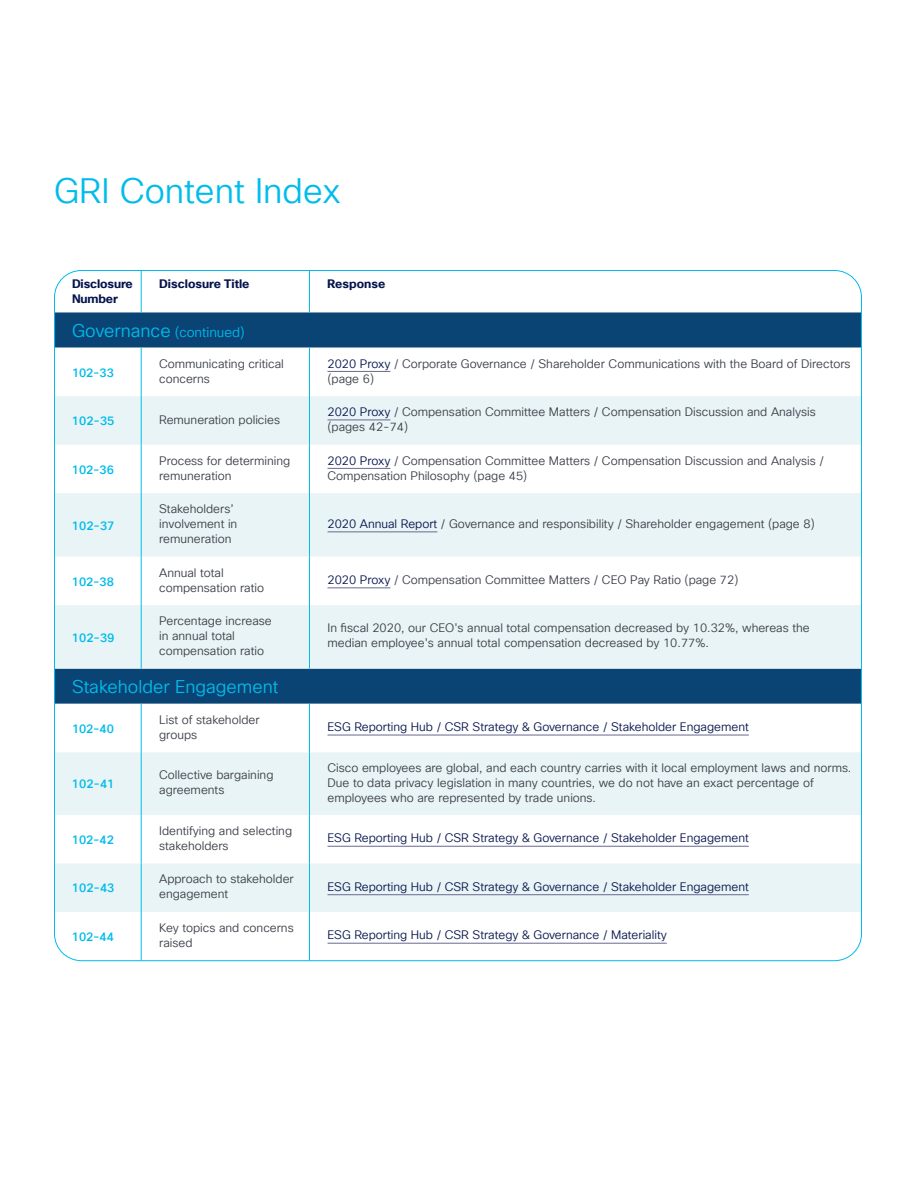
<style>
.page{position:relative;width:918px;height:1188px;background:#fff}
.page>*{position:absolute;margin:0;border:0;box-sizing:border-box;transform-origin:0 0}
.t1{font:34.5px "Cisco Sans TT Light";color:#00bceb}
.t2{font:18px "Cisco Sans TT Light";color:#00bceb}
.t3{font:13.5px "Cisco Sans TT Light";color:#00bceb}
.t4{font:12px/15px "Cisco Sans TT Light";color:#3a3e47}
.t5{font:12px "Cisco Sans TT Light";color:#06144d}
.t6{font:500 12px "Cisco Sans TT";letter-spacing:-.01em;color:#00bceb}
.t7{font:700 12px/15px "Cisco Sans TT";color:#06144d}
.s1{font-size:18px}
.s2{color:#06144d}
</style>
<div class="page">
<div style="left:56px;top:312px;width:804px;height:36px;background:#0a4475"></div>
<svg style="left:56px;top:396px;width:804px;height:516px;fill:#e9f4f6"></svg>
<hr style="left:309px;top:270px;width:1px;height:42px;background:#00bceb">
<hr style="left:309px;top:348px;width:1px;height:48px;background:#00bceb">
<hr style="left:309px;top:396px;width:1px;height:49px;background:#00bceb">
<hr style="left:309px;top:445px;width:1px;height:48px;background:#00bceb">
<hr style="left:309px;top:493px;width:1px;height:64px;background:#00bceb">
<hr style="left:309px;top:557px;width:1px;height:48px;background:#00bceb">
<hr style="left:309px;top:605px;width:1px;height:64px;background:#00bceb">
<hr style="left:309px;top:704px;width:1px;height:48px;background:#00bceb">
<hr style="left:309px;top:752px;width:1px;height:63px;background:#00bceb">
<hr style="left:309px;top:815px;width:1px;height:48px;background:#00bceb">
<hr style="left:309px;top:863px;width:1px;height:49px;background:#00bceb">
<hr style="left:309px;top:912px;width:1px;height:48px;background:#00bceb">
<hr style="left:141px;top:270px;width:1px;height:42px;background:#00bceb">
<hr style="left:141px;top:348px;width:1px;height:48px;background:#00bceb">
<hr style="left:141px;top:396px;width:1px;height:49px;background:#00bceb">
<hr style="left:141px;top:445px;width:1px;height:48px;background:#00bceb">
<hr style="left:141px;top:493px;width:1px;height:64px;background:#00bceb">
<hr style="left:141px;top:557px;width:1px;height:48px;background:#00bceb">
<hr style="left:141px;top:605px;width:1px;height:64px;background:#00bceb">
<hr style="left:141px;top:704px;width:1px;height:48px;background:#00bceb">
<hr style="left:141px;top:752px;width:1px;height:63px;background:#00bceb">
<hr style="left:141px;top:815px;width:1px;height:48px;background:#00bceb">
<hr style="left:141px;top:863px;width:1px;height:49px;background:#00bceb">
<hr style="left:141px;top:912px;width:1px;height:48px;background:#00bceb">
<hr style="left:328px;top:371px;width:62px;height:1px;background:#686990">
<hr style="left:328px;top:420px;width:62px;height:1px;background:#686990">
<hr style="left:328px;top:468px;width:62px;height:1px;background:#686990">
<hr style="left:328px;top:531px;width:109px;height:1px;background:#686990">
<hr style="left:328px;top:587px;width:62px;height:1px;background:#686990">
<hr style="left:328px;top:735px;width:421px;height:1px;background:#686990">
<hr style="left:328px;top:846px;width:421px;height:1px;background:#686990">
<hr style="left:328px;top:894px;width:421px;height:1px;background:#686990">
<hr style="left:328px;top:943px;width:339px;height:1px;background:#686990">
<h1 class="t1" style="left:54px;top:169px;width:288px">GRI Content Index</h1>
<p class="t7" style="left:72px;top:277px;width:62px">Disclosure<br>Number</p>
<p class="t7" style="left:159px;top:277px;width:92px">Disclosure Title</p>
<p class="t7" style="left:328px;top:277px;width:59px">Response</p>
<p class="t3" style="left:72px;top:324px;width:174px"><span class="s1">Governance</span> (continued)</p>
<p class="t6" style="left:72px;top:365px;width:43px">102-33</p>
<p class="t4" style="left:159px;top:356px;width:126px">Communicating critical concerns</p>
<p class="t4" style="left:328px;top:356px;width:525px"><span class="s2">2020 Proxy</span> / Corporate Governance / Shareholder Communications with the Board of Directors (page 6)</p>
<p class="t6" style="left:72px;top:413px;width:44px">102-35</p>
<p class="t4" style="left:159px;top:412px;width:122px">Remuneration policies</p>
<p class="t4" style="left:328px;top:405px;width:490px"><span class="s2">2020 Proxy</span> / Compensation Committee Matters / Compensation Discussion and Analysis (pages 42-74)</p>
<p class="t6" style="left:72px;top:462px;width:43px">102-36</p>
<p class="t4" style="left:159px;top:453px;width:133px">Process for determining remuneration</p>
<p class="t4" style="left:328px;top:453px;width:498px"><span class="s2">2020 Proxy</span> / Compensation Committee Matters / Compensation Discussion and Analysis /<br>Compensation Philosophy (page 45)</p>
<p class="t6" style="left:72px;top:518px;width:44px">102-37</p>
<p class="t4" style="left:159px;top:502px;width:80px">Stakeholders’ involvement in remuneration</p>
<p class="t4" style="left:328px;top:517px;width:489px"><span class="s2">2020 Annual Report</span> / Governance and responsibility / Shareholder engagement (page 8)</p>
<p class="t6" style="left:72px;top:574px;width:43px">102-38</p>
<p class="t4" style="left:159px;top:565px;width:106px">Annual total compensation ratio</p>
<p class="t4" style="left:328px;top:573px;width:412px"><span class="s2">2020 Proxy</span> / Compensation Committee Matters / CEO Pay Ratio (page 72)</p>
<p class="t6" style="left:72px;top:630px;width:44px">102-39</p>
<p class="t4" style="left:159px;top:614px;width:114px">Percentage increase in annual total compensation ratio</p>
<p class="t4" style="left:328px;top:621px;width:484px">In fiscal 2020, our CEO's annual total compensation decreased by 10.32%, whereas the median employee's annual total compensation decreased by 10.77%.</p>
<h2 class="t2" style="left:72px;top:675px;width:208px">Stakeholder Engagement</h2>
<p class="t6" style="left:72px;top:721px;width:43px">102-40</p>
<p class="t4" style="left:159px;top:712px;width:102px">List of stakeholder groups</p>
<p class="t5" style="left:328px;top:719px;width:423px">ESG Reporting Hub / CSR Strategy &amp; Governance / Stakeholder Engagement</p>
<p class="t6" style="left:72px;top:776px;width:44px">102-41</p>
<p class="t4" style="left:159px;top:768px;width:116px">Collective bargaining agreements</p>
<p class="t4" style="left:328px;top:760px;width:525px">Cisco employees are global, and each country carries with it local employment laws and norms.<br>Due to data privacy legislation in many countries, we do not have an exact percentage of employees who are represented by trade unions.</p>
<p class="t6" style="left:72px;top:832px;width:43px">102-42</p>
<p class="t4" style="left:159px;top:824px;width:134px">Identifying and selecting stakeholders</p>
<p class="t5" style="left:328px;top:830px;width:423px">ESG Reporting Hub / CSR Strategy &amp; Governance / Stakeholder Engagement</p>
<p class="t6" style="left:72px;top:880px;width:44px">102-43</p>
<p class="t4" style="left:159px;top:872px;width:136px">Approach to stakeholder engagement</p>
<p class="t5" style="left:328px;top:879px;width:423px">ESG Reporting Hub / CSR Strategy &amp; Governance / Stakeholder Engagement</p>
<p class="t6" style="left:72px;top:929px;width:43px">102-44</p>
<p class="t4" style="left:159px;top:921px;width:136px">Key topics and concerns raised</p>
<p class="t5" style="left:328px;top:927px;width:341px">ESG Reporting Hub / CSR Strategy &amp; Governance / Materiality</p>
</div>
